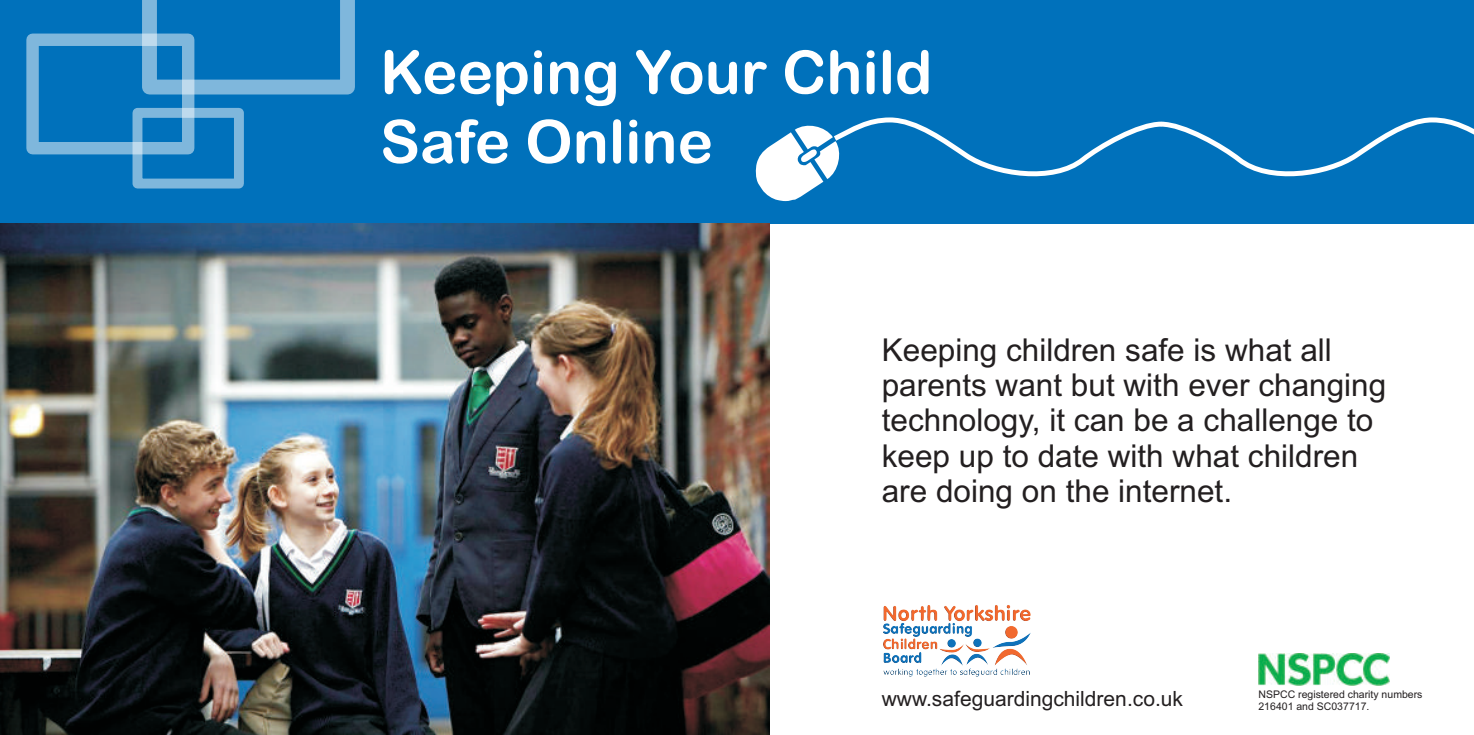
<style>
.page{position:relative;width:1474px;height:735px;background:#fff}
.page>*{position:absolute;margin:0;border:0;box-sizing:border-box;transform-origin:0 0}
.t1{font:59.85px/69.3px "Arial Rounded MT Bold";color:#fff}
.t2{font:31.5px/35.2px "Arial";color:#231f20}
.t3{font:21px "Arial";color:#231f20}
.t4{font:10.5px/11.7px "Arial";color:#231f20}
</style>
<div class="page">
<div style="left:0;top:0;width:1473px;height:223px;background:#0071bb"></div>
<svg style="left:142px;top:0;width:213px;height:94px"></svg>
<svg style="left:755px;top:117px;width:718px;height:84px"></svg>
<img style="left:0;top:223px;width:769px;height:511px">
<img style="left:883px;top:605px;width:148px;height:72px">
<img style="left:1258px;top:653px;width:131px;height:32px">
<h1 class="t1" style="left:380px;top:43px;width:554px">Keeping Your Child<br>Safe Online</h1>
<p class="t2" style="left:881px;top:335px;width:506px">Keeping children safe is what all parents want but with ever changing technology, it can be a challenge to keep up to date with what children are doing on the internet.</p>
<p class="t3" style="left:881px;top:689px;width:303px">www.safeguardingchildren.co.uk</p>
<p class="t4" style="left:1258px;top:689px;width:165px">NSPCC registered charity numbers<br>216401 and SC037717.</p>
</div>
